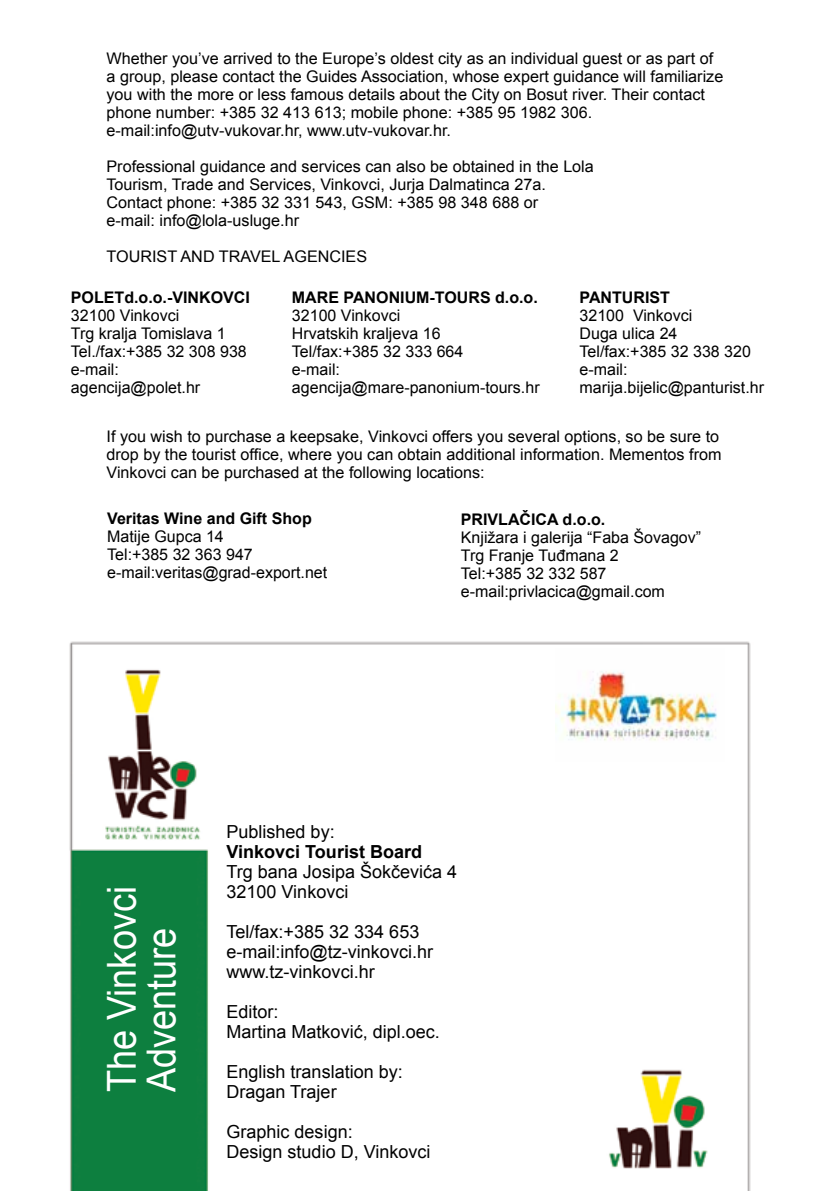
<style>
.page{position:relative;width:840px;height:1191px;background:#fff}
.page>*{position:absolute;margin:0;border:0;box-sizing:border-box;transform-origin:0 0}
.t1{font:40px/39.6px "Arial";color:#fff;scale:.9 1}
.t2{font:18px/20px "Arial";color:#000}
.t3{font:700 18px "Arial";color:#000}
.t4{font:16px/18px "Arial";color:#000}
.t5{font:700 16px "Arial";color:#000}
</style>
<div class="page">
<img style="left:69px;top:641px;width:682px;height:550px">
<img style="left:555px;top:648px;width:169px;height:113px">
<p class="t4" style="left:106px;top:49px;width:618px">Whether you’ve arrived to the Europe’s oldest city as an individual guest or as part of a group, please contact the Guides Association, whose expert guidance will familiarize you with the more or less famous details about the City on Bosut river. Their contact phone number: +385 32 413 613; mobile phone: +385 95 1982 306. e-mail:info@utv-vukovar.hr, www.utv-vukovar.hr.</p>
<p class="t4" style="left:106px;top:157px;width:488px">Professional guidance and services can also be obtained in the Lola Tourism, Trade and Services, Vinkovci, Jurja Dalmatinca 27a.<br>Contact phone: +385 32 331 543, GSM: +385 98 348 688 or<br>e-mail: info@lola-usluge.hr</p>
<p class="t4" style="left:106px;top:247px;width:262px">TOURIST AND TRAVEL AGENCIES</p>
<p class="t5" style="left:71px;top:286px;width:180px">POLETd.o.o.-VINKOVCI</p>
<p class="t4" style="left:71px;top:306px;width:177px">32100 Vinkovci<br>Trg kralja Tomislava 1<br>Tel./fax:+385 32 308 938 e-mail: agencija@polet.hr</p>
<p class="t5" style="left:292px;top:286px;width:247px">MARE PANONIUM-TOURS d.o.o.</p>
<p class="t4" style="left:292px;top:306px;width:249px">32100 Vinkovci<br>Hrvatskih kraljeva 16<br>Tel/fax:+385 32 333 664<br>e-mail: agencija@mare-panonium-tours.hr</p>
<p class="t5" style="left:579px;top:286px;width:92px">PANTURIST</p>
<p class="t4" style="left:579px;top:306px;width:186px">32100 Vinkovci<br>Duga ulica 24<br>Tel/fax:+385 32 338 320 e-mail: marija.bijelic@panturist.hr</p>
<p class="t4" style="left:106px;top:427px;width:616px">If you wish to purchase a keepsake, Vinkovci offers you several options, so be sure to drop by the tourist office, where you can obtain additional information. Mementos from<br>Vinkovci can be purchased at the following locations:</p>
<p class="t5" style="left:107px;top:507px;width:206px">Veritas Wine and Gift Shop</p>
<p class="t4" style="left:107px;top:527px;width:221px">Matije Gupca 14<br>Tel:+385 32 363 947 e-mail:veritas@grad-export.net</p>
<p class="t5" style="left:460px;top:508px;width:146px">PRIVLAČICA d.o.o.</p>
<p class="t4" style="left:460px;top:528px;width:242px">Knjižara i galerija “Faba Šovagov”<br>Trg Franje Tuđmana 2<br>Tel:+385 32 332 587 e-mail:privlacica@gmail.com</p>
<h1 class="t1" style="left:102px;top:1092px;width:231px;rotate:-90deg">The Vinkovci<br>Adventure</h1>
<p class="t2" style="left:226px;top:822px;width:110px">Published by:</p>
<p class="t3" style="left:226px;top:840px;width:197px">Vinkovci Tourist Board</p>
<p class="t2" style="left:226px;top:862px;width:232px">Trg bana Josipa Šokčevića 4<br>32100 Vinkovci</p>
<p class="t2" style="left:226px;top:922px;width:208px">Tel/fax:+385 32 334 653 e-mail:info@tz-vinkovci.hr www.tz-vinkovci.hr</p>
<p class="t2" style="left:226px;top:1002px;width:215px">Editor:<br>Martina Matković, dipl.oec.</p>
<p class="t2" style="left:226px;top:1062px;width:178px">English translation by:<br>Dragan Trajer</p>
<p class="t2" style="left:226px;top:1122px;width:205px">Graphic design:<br>Design studio D, Vinkovci</p>
</div>
